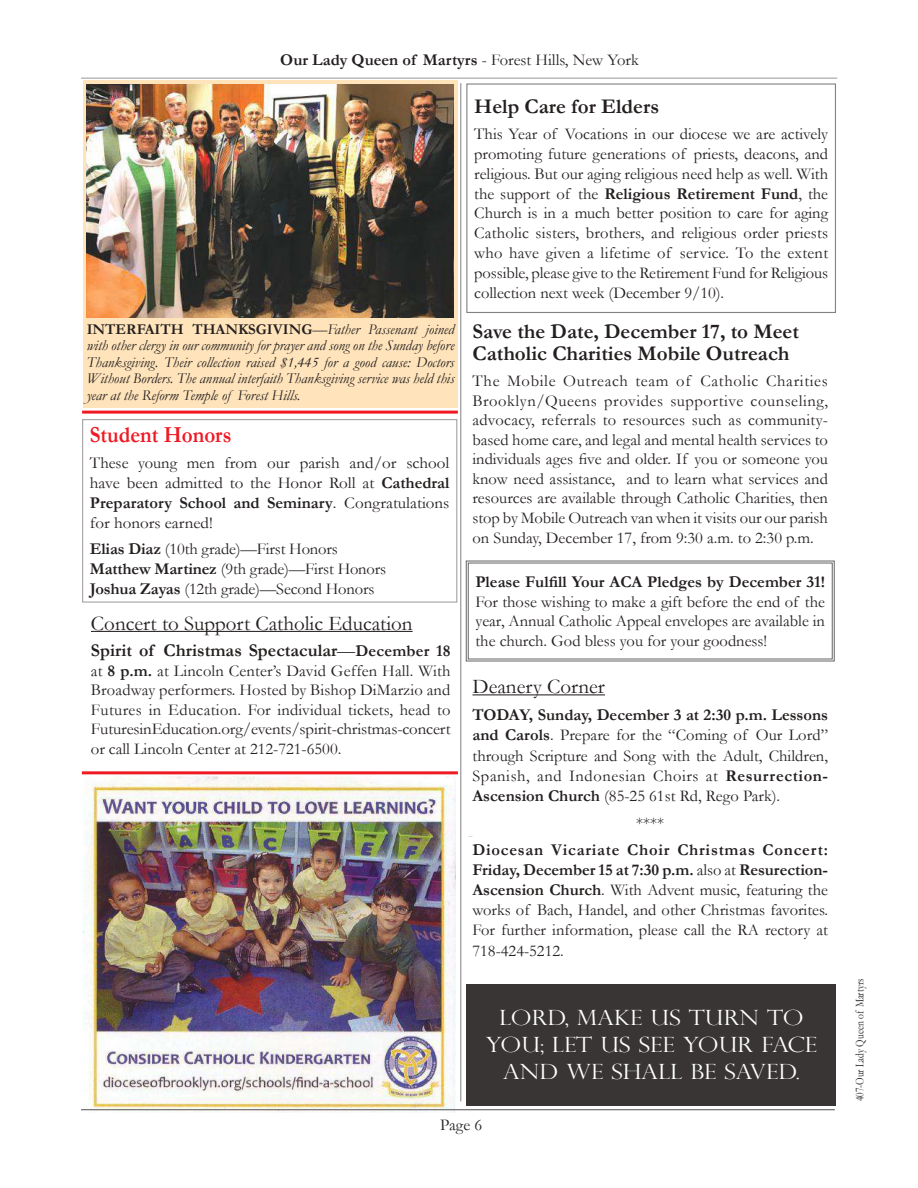
<style>
.page{position:relative;width:918px;height:1188px;background:#fff}
.page>*{position:absolute;margin:0;border:0;box-sizing:border-box;transform-origin:0 0}
.t1{font:700 23.1px "Garamond";color:#ef1923;scale:.91 1}
.t2{font:700 21px/22.5px "Garamond";color:#241f1f}
.t3{font:300 21px/27px "Perpetua Titling";color:#fff;text-align:center;scale:1.15 1}
.t4{font:21px "Garamond";color:#241f1f}
.t5{font:700 18px "Garamond";letter-spacing:.005em;color:#241f1f}
.t6{font:16.5px/19.5px "Garamond";color:#241f1f;text-align:justify}
.t7{font:700 16.5px "Garamond";color:#241f1f}
.t8{font:italic 15px/16.5px "Garamond";color:#241f1f;text-align:justify}
.t9{font:700 15px "Garamond";color:#241f1f}
.t10{font:12px "Garamond";color:#241f1f;scale:.8 1}
.s1{font-weight:400}
.s2{font-weight:700}
.s3{font-size:16.5px}
</style>
<div class="page">
<img style="left:83px;top:774px;width:373px;height:338px">
<hr style="left:81px;top:78px;width:756px;height:1px;background:#969698">
<hr style="left:91px;top:631px;width:322px;height:1px;background:#241f1f">
<div style="left:466px;top:83px;width:370px;height:230px;border:1px solid #838182"></div>
<div style="left:83px;top:80px;width:375px;height:328px;background:#ffe4bb"></div>
<hr style="left:82px;top:411px;width:376px;height:3px;background:#ef1923">
<div style="left:82px;top:419px;width:375px;height:184px;border:1px solid #a6a2a4"></div>
<img style="left:87px;top:84px;width:366px;height:233px">
<hr style="left:82px;top:771px;width:376px;height:3px;background:#ef1923">
<hr style="left:472px;top:694px;width:133px;height:1px;background:#241f1f">
<hr style="left:461px;top:83px;width:1px;height:1018px;background:#838182">
<svg style="left:465px;top:560px;width:370px;height:102px"></svg>
<hr style="left:81px;top:1109px;width:754px;height:1px;background:#656365">
<div style="left:467px;top:984px;width:369px;height:121px;background:#393535"></div>
<p class="t7" style="left:280px;top:48px;width:360px">Our Lady Queen of Martyrs <span class="s1">- Forest Hills, New York</span></p>
<p class="t9" style="left:87px;top:319px;width:39px">Interfai</p>
<p class="t9" style="left:161px;top:319px;width:45px">th Than</p>
<p class="t9" style="left:238px;top:319px;width:21px">ksgiving</p>
<p class="t8" style="left:87px;top:320px;width:369px;text-indent:226px">—Father Passenant joined with other clergy in our community for prayer and song on the Sunday before Thanksgiving. Their collection raised $1,445 for a good cause: Doctors Without Borders. The annual interfaith Thanksgiving service was held this year at the Reform Temple of Forest Hills.</p>
<h1 class="t1" style="left:90px;top:419px;width:157px">Student Honors</h1>
<p class="t6" style="left:90px;top:453px;width:361px">These young men from our parish and/or school have been admitted to the Honor Roll at <span class="s2">Cathedral Preparatory School and Seminary</span>. Congratulations for honors earned!</p>
<p class="t6" style="left:90px;top:539px;width:298px;text-align:left"><span class="s2">Elias Diaz</span> (10th grade)—First Honors<br><span class="s2">Matthew Martinez</span> (9th grade)—First Honors<br><span class="s2">Joshua Zayas</span> (12th grade)—Second Honors</p>
<p class="t4" style="left:91px;top:609px;width:323px">Concert to Support Catholic Education</p>
<p class="t5" style="left:91px;top:638px;width:361px">Spirit of Christmas Spectacular<span class="s1">—</span><span class="s3">December 18</span></p>
<p class="t6" style="left:91px;top:660px;width:361px">at <span class="s2">8 p.m.</span> at Lincoln Center’s David Geffen Hall. With Broadway performers. Hosted by Bishop DiMarzio and Futures in Education. For individual tickets, head to FuturesinEducation.org/events/spirit-christmas-concert or call Lincoln Center at 212-721-6500.</p>
<p class="t2" style="left:474px;top:95px;width:187px">Help Care for Elders</p>
<p class="t6" style="left:474px;top:124px;width:355px">This Year of Vocations in our diocese we are actively promoting future generations of priests, deacons, and religious. But our aging religious need help as well. With the support of the <span class="s2">Religious Retirement Fund</span>, the Church is in a much better position to care for aging Catholic sisters, brothers, and religious order priests who have given a lifetime of service. To the extent possible, please give to the Retirement Fund for Religious collection next week (December 9/10).</p>
<p class="t2" style="left:472px;top:320px;width:328px">Save the Date, December 17, to Meet<br>Catholic Charities Mobile Outreach</p>
<p class="t6" style="left:472px;top:371px;width:357px">The Mobile Outreach team of Catholic Charities Brooklyn/Queens provides supportive counseling, advocacy, referrals to resources such as community&shy;based home care, and legal and mental health services to individuals ages five and older. If you or someone you know need assistance, and to learn what services and resources are available through Catholic Charities, then stop by Mobile Outreach van when it visits our our parish on Sunday, December 17, from 9:30 a.m. to 2:30 p.m.</p>
<p class="t7" style="left:476px;top:571px;width:351px">Please Fulfill Your ACA Pledges by December 31!</p>
<p class="t6" style="left:476px;top:591px;width:351px">For those wishing to make a gift before the end of the year, Annual Catholic Appeal envelopes are available in the church. God bless you for your goodness!</p>
<p class="t4" style="left:472px;top:673px;width:134px">Deanery Corner</p>
<p class="t6" style="left:472px;top:705px;width:357px;line-height:20.1px"><span class="s2">TODAY, Sunday, December 3 at 2:30 p.m. Lessons and Carols</span>. Prepare for the “Coming of Our Lord” through Scripture and Song with the Adult, Children, Spanish, and Indonesian Choirs at <span class="s2">Resurrection-Ascension Church</span> (85-25 61st Rd, Rego Park).</p>
<p class="t6" style="left:636px;top:812px;width:30px">****</p>
<p class="t6" style="left:472px;top:839px;width:357px;line-height:20.1px"><span class="s2">Diocesan Vicariate Choir Christmas Concert:<br>Friday, December 15 at 7:30 p.m.</span> also at <span class="s2">Resurection-Ascension Church</span>. With Advent music, featuring the works of Bach, Handel, and other Christmas favorites.<br>For further information, please call the RA rectory at 718-424-5212.</p>
<p class="t3" style="left:486px;top:1004px;width:290px">LORD, MAKE US TURN TO<br>YOU; LET US SEE YOUR FACE<br>AND WE SHALL BE SAVED.</p>
<p class="t6" style="left:440px;top:1115px;width:43px">Page 6</p>
<p class="t10" style="left:852px;top:1101px;width:155px;rotate:-90deg">407-Our Lady Queen of Martyrs</p>
</div>
